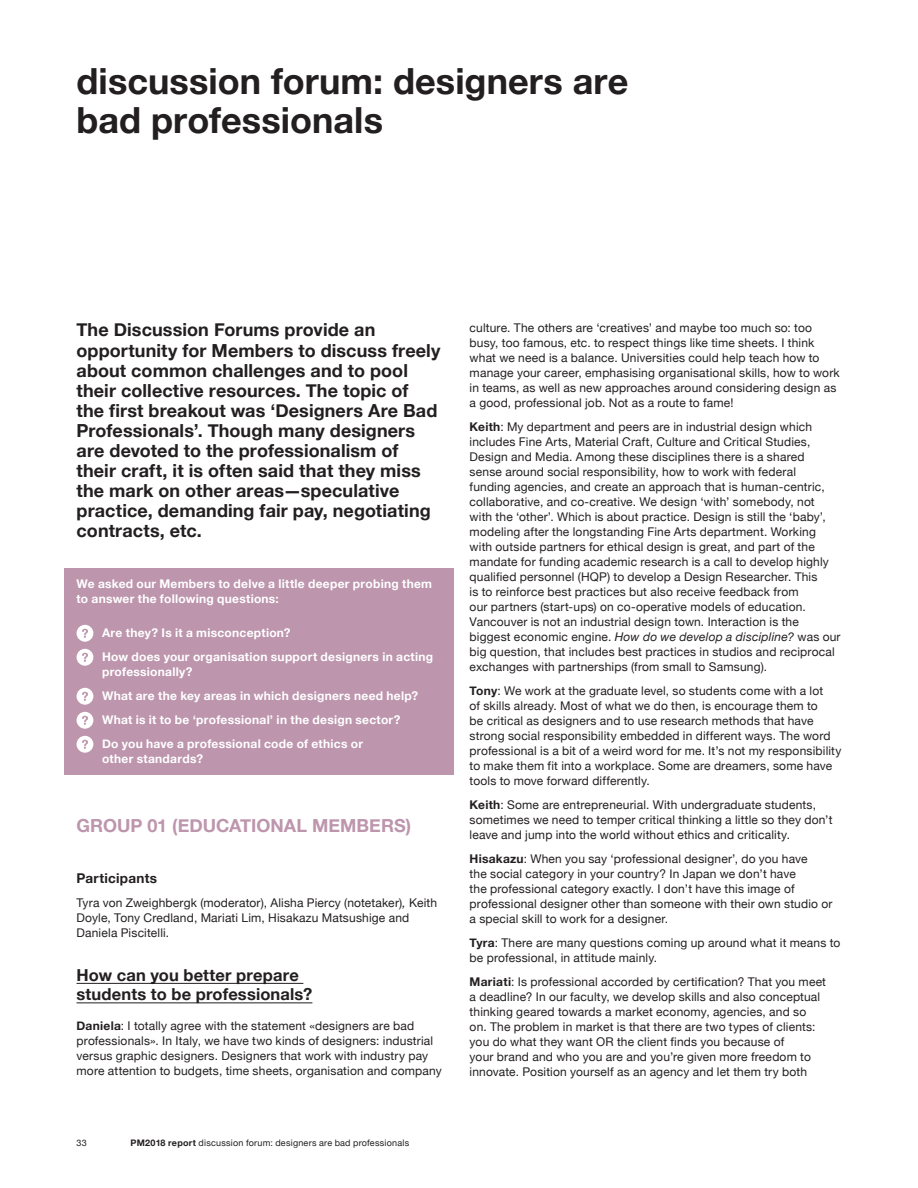
<style>
.page{position:relative;width:918px;height:1188px;background:#fff}
.page>*{position:absolute;margin:0;border:0;box-sizing:border-box;transform-origin:0 0}
.t1{font:700 36px/39px "Helvetica Neue";letter-spacing:.005em;color:#231f20}
.t2{font:700 18px/20.1px "Helvetica Neue";letter-spacing:.005em;color:#231f20}
.t3{font:700 18px "Helvetica Neue";color:#bd95ad}
.t4{font:700 16.5px/19.5px "Helvetica Neue";letter-spacing:.01em;color:#231f20}
.t5{font:700 13.5px "Helvetica Neue";letter-spacing:.02em;color:#231f20}
.t6{font:12px/15px "Helvetica Neue";letter-spacing:.015em;color:#231f20}
.t7{font:700 12px/24px "Helvetica Neue";letter-spacing:.025em;color:#fff}
.t8{font:9px "Helvetica Neue";letter-spacing:.025em;color:#231f20}
.s1{font-style:italic}
.s2{font-weight:700}
</style>
<div class="page">
<div style="left:64px;top:568px;width:390px;height:206px;background:#bd95ad"></div>
<hr style="left:77px;top:983px;width:226px;height:1px;background:#231f20">
<hr style="left:77px;top:1003px;width:235px;height:1px;background:#231f20">
<div style="left:77px;top:625px;width:16px;height:17px;background:#fff;border-radius:50%"></div>
<svg style="left:82px;top:629px;width:6px;height:9px"></svg>
<div style="left:77px;top:649px;width:16px;height:17px;background:#fff;border-radius:50%"></div>
<svg style="left:82px;top:653px;width:6px;height:9px"></svg>
<div style="left:77px;top:688px;width:16px;height:17px;background:#fff;border-radius:50%"></div>
<svg style="left:82px;top:692px;width:6px;height:9px"></svg>
<div style="left:77px;top:712px;width:16px;height:17px;background:#fff;border-radius:50%"></div>
<svg style="left:82px;top:716px;width:6px;height:9px"></svg>
<div style="left:77px;top:736px;width:16px;height:17px;background:#fff;border-radius:50%"></div>
<svg style="left:82px;top:740px;width:6px;height:9px"></svg>
<h1 class="t1" style="left:77px;top:61px;width:554px">discussion forum: designers are bad professionals</h1>
<p class="t2" style="left:77px;top:320px;width:365px">The Discussion Forums provide an opportunity for Members to discuss freely about common challenges and to pool their collective resources. The topic of the first breakout was ‘Designers Are Bad Professionals’. Though many designers are devoted to the professionalism of their craft, it is often said that they miss the mark on other areas—speculative practice, demanding fair pay, negotiating contracts, etc.</p>
<p class="t7" style="left:77px;top:576px;width:357px;line-height:15px">We asked our Members to delve a little deeper probing them to answer the following questions:</p>
<p class="t7" style="left:102px;top:621px;width:333px">Are they? Is it a misconception?<br>How does your organisation support designers in acting</p>
<p class="t7" style="left:102px;top:660px;width:318px">professionally?<br>What are the key areas in which designers need help?<br>What is it to be ‘professional’ in the design sector?<br>Do you have a professional code of ethics or</p>
<p class="t7" style="left:102px;top:747px;width:103px">other standards?</p>
<h2 class="t3" style="left:77px;top:814px;width:336px">GROUP 01 (EDUCATIONAL MEMBERS)</h2>
<p class="t5" style="left:77px;top:870px;width:82px">Participants</p>
<p class="t6" style="left:77px;top:895px;width:362px">Tyra von Zweighbergk (moderator), Alisha Piercy (notetaker)<span class="s1">,</span> Keith<br>Doyle, Tony Credland, Mariati Lim, Hisakazu Matsushige and<br>Daniela Piscitelli.</p>
<h3 class="t4" style="left:77px;top:965px;width:237px">How can you better prepare students to be professionals?</h3>
<p class="t6" style="left:77px;top:1018px;width:367px"><span class="s2">Daniela</span>: I totally agree with the statement «designers are bad professionals». In Italy, we have two kinds of designers: industrial versus graphic designers. Designers that work with industry pay more attention to budgets, time sheets, organisation and company</p>
<p class="t8" style="left:77px;top:1137px;width:12px">33</p>
<p class="t8" style="left:131px;top:1137px;width:280px"><span class="s2">PM2018 report</span> discussion forum: designers are bad professionals</p>
<p class="t6" style="left:470px;top:320px;width:372px">culture. The others are ‘creatives’ and maybe too much so: too busy, too famous, etc. to respect things like time sheets. I think what we need is a balance. Universities could help teach how to manage your career, emphasising organisational skills, how to work in teams, as well as new approaches around considering design as a good, professional job. Not as a route to fame!</p>
<p class="t6" style="left:470px;top:419px;width:372px"><span class="s2">Keith</span>: My department and peers are in industrial design which includes Fine Arts, Material Craft, Culture and Critical Studies, Design and Media. Among these disciplines there is a shared<br>sense around social responsibility, how to work with federal<br>funding agencies, and create an approach that is human-centric, collaborative, and co-creative. We design ‘with’ somebody, not<br>with the ‘other’. Which is about practice. Design is still the ‘baby’, modeling after the longstanding Fine Arts department. Working with outside partners for ethical design is great, and part of the mandate for funding academic research is a call to develop highly qualified personnel (HQP) to develop a Design Researcher. This<br>is to reinforce best practices but also receive feedback from<br>our partners (start-ups) on co-operative models of education.<br>Vancouver is not an industrial design town. Interaction is the biggest economic engine. <span class="s1">How do we develop a discipline?</span> was our big question, that includes best practices in studios and reciprocal exchanges with partnerships (from small to Samsung).</p>
<p class="t6" style="left:470px;top:683px;width:373px"><span class="s2">Tony</span>: We work at the graduate level, so students come with a lot<br>of skills already. Most of what we do then, is encourage them to<br>be critical as designers and to use research methods that have strong social responsibility embedded in different ways. The word professional is a bit of a weird word for me. It’s not my responsibility to make them fit into a workplace. Some are dreamers, some have tools to move forward differently.</p>
<p class="t6" style="left:470px;top:797px;width:364px"><span class="s2">Keith</span>: Some are entrepreneurial. With undergraduate students, sometimes we need to temper critical thinking a little so they don’t leave and jump into the world without ethics and criticality.</p>
<p class="t6" style="left:470px;top:851px;width:364px"><span class="s2">Hisakazu</span>: When you say ‘professional designer’, do you have<br>the social category in your country? In Japan we don’t have<br>the professional category exactly. I don’t have this image of professional designer other than someone with their own studio or a special skill to work for a designer.</p>
<p class="t6" style="left:470px;top:935px;width:372px"><span class="s2">Tyra</span>: There are many questions coming up around what it means to be professional, in attitude mainly.</p>
<p class="t6" style="left:470px;top:974px;width:358px"><span class="s2">Mariati</span>: Is professional accorded by certification? That you meet a deadline? In our faculty, we develop skills and also conceptual thinking geared towards a market economy, agencies, and so on. The problem in market is that there are two types of clients: you do what they want OR the client finds you because of<br>your brand and who you are and you’re given more freedom to innovate. Position yourself as an agency and let them try both</p>
</div>
